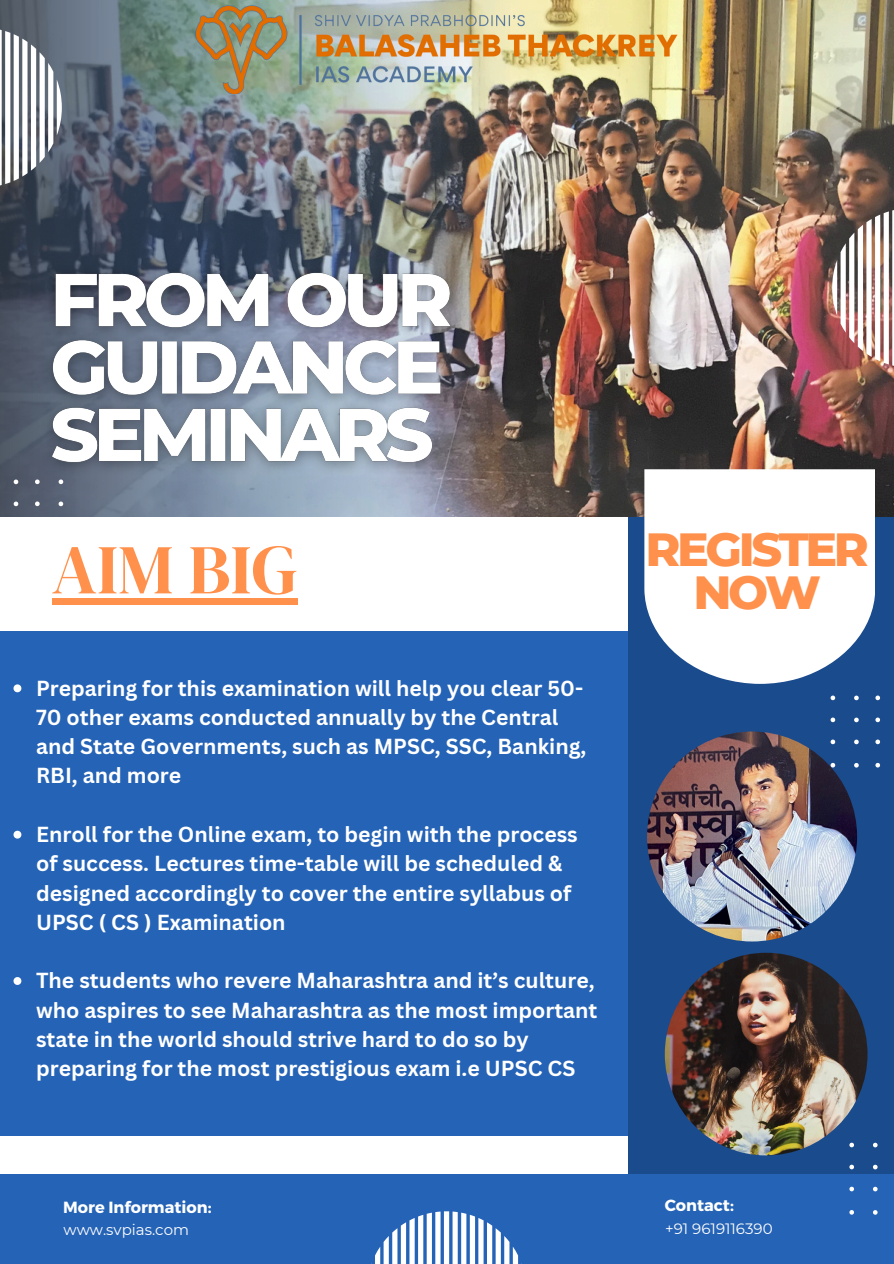
<style>
.page{position:relative;width:894px;height:1264px;background:#fff}
.page>*{position:absolute;margin:0;border:0;box-sizing:border-box;transform-origin:0 0}
.t1{font:69.9px "DM Serif Display";color:#ff914d}
.t2{font:800 47.4px/42.6px "Montserrat";letter-spacing:-.07em;color:#ff914d;text-align:center}
.t3{font:700 21.15px/29.2px "Canva Sans";color:#fff}
.t4{font:700 16.2px "Montserrat";color:#fff}
.t5{font:15px "Montserrat";color:#fff}
</style>
<div class="page">
<div style="left:0;top:631px;width:893px;height:504px;background:#2563b6"></div>
<div style="left:628px;top:517px;width:265px;height:657px;background:#1a4b8d"></div>
<img style="left:509px;top:0;width:384px;height:516px">
<div style="left:0;top:1174px;width:893px;height:89px;background:#2563b6"></div>
<img style="left:0;top:0;width:509px;height:517px">
<img style="left:646px;top:731px;width:210px;height:210px;border-radius:50%">
<img style="left:664px;top:952px;width:203px;height:203px;border-radius:50%">
<svg style="left:644px;top:469px;width:230px;height:215px;fill:#fff"></svg>
<svg style="left:0;top:479px;width:63px;height:38px"></svg>
<svg style="left:849px;top:1142px;width:29px;height:72px"></svg>
<svg style="left:830px;top:695px;width:51px;height:72px"></svg>
<img style="left:831px;top:208px;width:62px;height:160px">
<svg style="left:375px;top:1211px;width:144px;height:52px"></svg>
<svg style="left:0;top:28px;width:62px;height:159px"></svg>
<img style="left:159px;top:0;width:549px;height:93px">
<img style="left:34px;top:255px;width:435px;height:230px">
<svg style="left:14px;top:684px;width:7px;height:8px"></svg>
<svg style="left:14px;top:830px;width:7px;height:8px"></svg>
<svg style="left:14px;top:977px;width:7px;height:7px"></svg>
<div style="left:52px;top:598px;width:245px;height:6px;background:#ff914d"></div>
<p class="t1" style="left:52px;top:521px;width:247px">AIM BIG</p>
<h2 class="t3" style="left:36px;top:672px;width:551px">Preparing for this examination will help you clear 50- 70 other exams conducted annually by the Central and State Governments, such as MPSC, SSC, Banking, RBI, and more</h2>
<h4 class="t3" style="left:36px;top:819px;width:543px">Enroll for the Online exam, to begin with the process of success. Lectures time-table will be scheduled &amp; designed accordingly to cover the entire syllabus of UPSC ( CS ) Examination</h4>
<p class="t3" style="left:36px;top:965px;width:562px">The students who revere Maharashtra and it’s culture, who aspires to see Maharashtra as the most important state in the world should strive hard to do so by preparing for the most prestigious exam i.e UPSC CS</p>
<p class="t2" style="left:645px;top:527px;width:225px">REGISTER<br>NOW</p>
<p class="t4" style="left:63px;top:1196px;width:150px">More Information:</p>
<p class="t4" style="left:664px;top:1194px;width:71px">Contact:</p>
<p class="t5" style="left:63px;top:1220px;width:127px">www.svpias.com</p>
<p class="t5" style="left:665px;top:1218px;width:109px">+91 9619116390</p>
</div>
